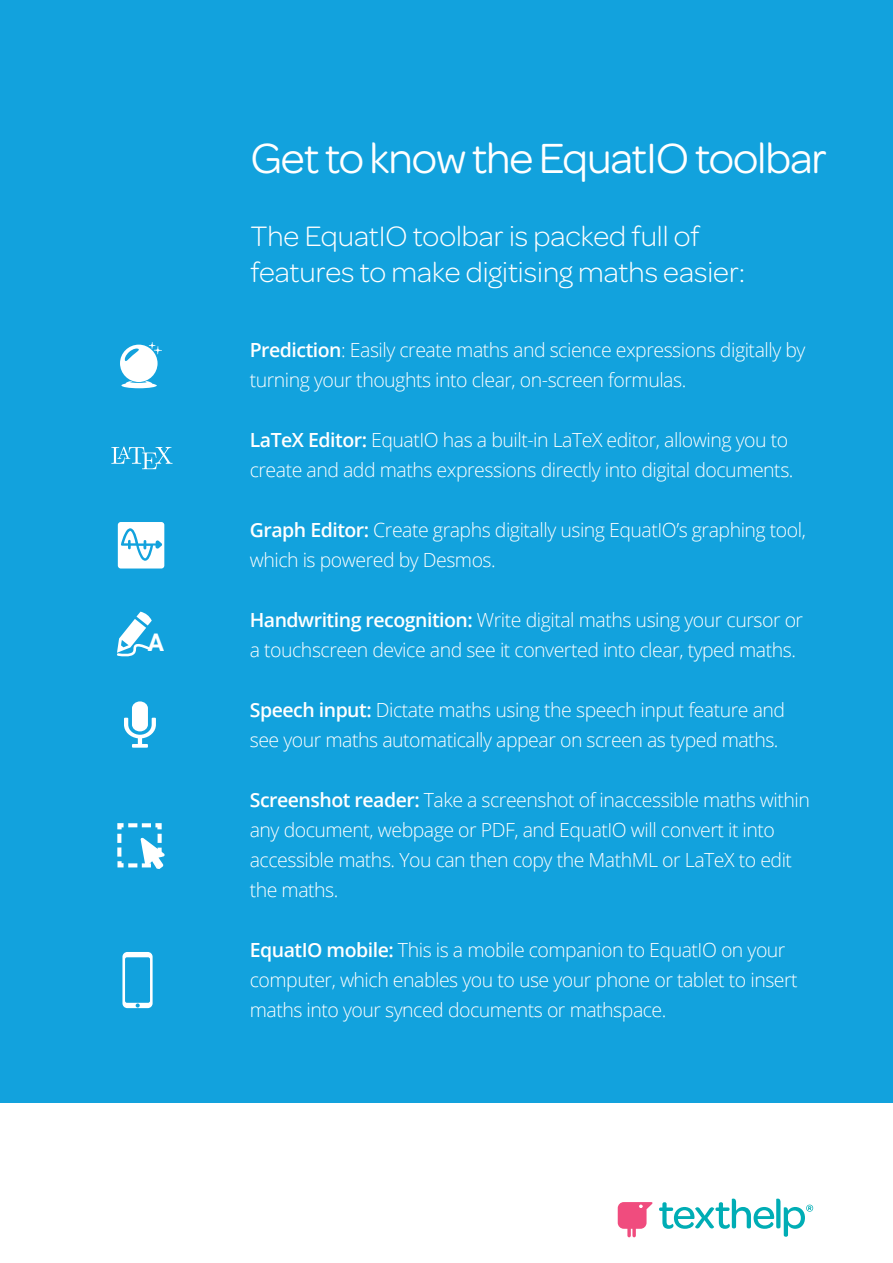
<style>
.page{position:relative;width:893px;height:1263px;background:#fff}
.page>*{position:absolute;margin:0;border:0;box-sizing:border-box;transform-origin:0 0}
.t1{font:45px "Omnes";letter-spacing:-.025em;color:#fff}
.t2{font:300 30px/36px "Omnes";color:#fff}
.t3{font:700 24.3px "Roboto";color:#fff}
.t4{font:300 19.5px/30px "Open Sans";letter-spacing:-.025em;color:#fff}
.s1{font-weight:600}
</style>
<div class="page">
<div style="left:0;top:0;width:893px;height:1102px;background:#12a2dd"></div>
<svg style="left:659px;top:1198px;width:154px;height:39px"></svg>
<svg style="left:618px;top:1202px;width:35px;height:35px"></svg>
<svg style="left:111px;top:447px;width:62px;height:22px"></svg>
<svg style="left:120px;top:342px;width:42px;height:46px"></svg>
<div style="left:118px;top:522px;width:46px;height:46px;background:#fff;border-radius:3px"></div>
<svg style="left:121px;top:528px;width:41px;height:33px"></svg>
<svg style="left:117px;top:612px;width:35px;height:45px"></svg>
<svg style="left:124px;top:718px;width:32px;height:30px"></svg>
<div style="left:132px;top:701px;width:16px;height:30px;background:#fff;border-radius:7px"></div>
<svg style="left:117px;top:823px;width:48px;height:46px"></svg>
<div style="left:122px;top:952px;width:31px;height:56px;background:#fff;border-radius:5px"></div>
<div style="left:125px;top:957px;width:25px;height:46px;background:#12a2dd;border-radius:2px"></div>
<svg style="left:136px;top:1003px;width:4px;height:4px"></svg>
<p class="t3" style="left:148px;top:625px;width:18px">A</p>
<h1 class="t1" style="left:250px;top:128px;width:578px">Get to know the EquatIO toolbar</h1>
<h2 class="t2" style="left:250px;top:218px;width:496px">The EquatIO toolbar is packed full of features to make digitising maths easier:</h2>
<p class="t4" style="left:250px;top:334px;width:557px"><span class="s1">Prediction</span>: Easily create maths and science expressions digitally by turning your thoughts into clear, on-screen formulas.</p>
<p class="t4" style="left:250px;top:424px;width:545px"><span class="s1">LaTeX Editor:</span> EquatIO has a built-in LaTeX editor, allowing you to create and add maths expressions directly into digital documents.</p>
<p class="t4" style="left:250px;top:514px;width:558px"><span class="s1">Graph Editor:</span> Create graphs digitally using EquatIO’s graphing tool, which is powered by Desmos.</p>
<p class="t4" style="left:250px;top:604px;width:555px"><span class="s1">Handwriting recognition:</span> Write digital maths using your cursor or a touchscreen device and see it converted into clear, typed maths.</p>
<p class="t4" style="left:250px;top:694px;width:537px"><span class="s1">Speech input:</span> Dictate maths using the speech input feature and see your maths automatically appear on screen as typed maths.</p>
<p class="t4" style="left:250px;top:784px;width:562px"><span class="s1">Screenshot reader:</span> Take a screenshot of inaccessible maths within any document, webpage or PDF, and EquatIO will convert it into accessible maths. You can then copy the MathML or LaTeX to edit the maths.</p>
<p class="t4" style="left:250px;top:934px;width:549px"><span class="s1">EquatIO mobile:</span> This is a mobile companion to EquatIO on your computer, which enables you to use your phone or tablet to insert maths into your synced documents or mathspace.</p>
</div>
